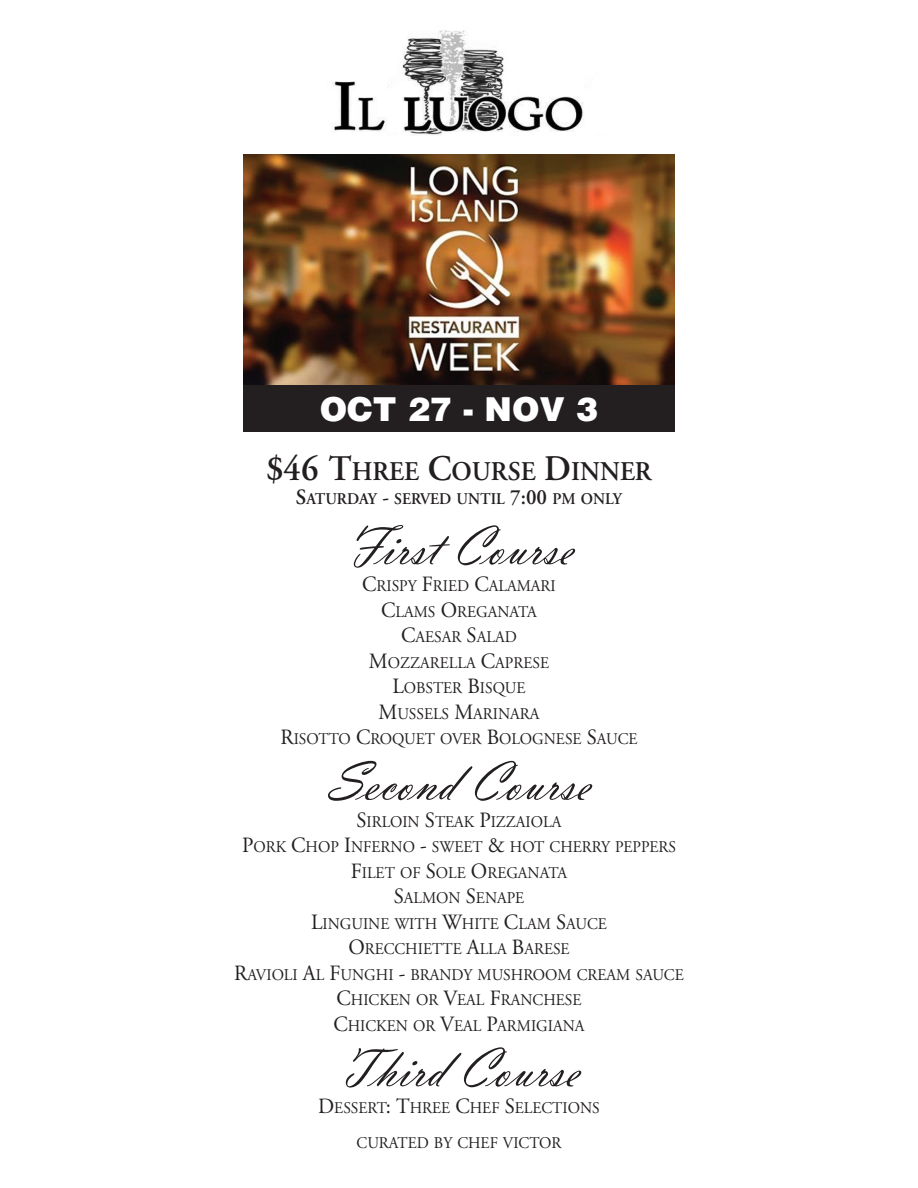
<style>
.page{position:relative;width:918px;height:1188px;background:#fff}
.page>*{position:absolute;margin:0;border:0;box-sizing:border-box;transform-origin:0 0}
.t1{font:57px "Vladimir Scr D";color:#231f20;scale:.95 1}
.t2{font:900 33px "Helvetica";color:#fff}
.t3{font:600 27px "Adobe Garamond";color:#231f20;scale:.95 1}
.t4{font:16.35px/25.5px "Adobe Garamond";color:#231f20;text-align:center;scale:.95 1}
.t5{font:600 16.35px "Adobe Garamond";color:#231f20;scale:.95 1}
.s1{font-size:36px}
.s2{font-size:21.75px}
</style>
<div class="page">
<img style="left:332px;top:30px;width:251px;height:105px">
<img style="left:243px;top:154px;width:432px;height:232px">
<div style="left:243px;top:386px;width:432px;height:46px;background:#231f20"></div>
<h2 class="t2" style="left:320px;top:391px;width:280px">OCT 27 - NOV 3</h2>
<h3 class="t3" style="left:266px;top:461px;width:407px"><span class="s1">$46 T</span>HREE <span class="s1">C</span>OURSE <span class="s1">D</span>INNER</h3>
<p class="t5" style="left:296px;top:493px;width:345px"><span class="s2">S</span>ATURDAY <span class="s2">-</span> SERVED UNTIL <span class="s2">7:00</span> PM ONLY</p>
<h1 class="t1" style="left:345px;top:511px;width:242px">First Course</h1>
<p class="t4" style="left:280px;top:575px;width:377px"><span class="s2">C</span>RISPY <span class="s2">F</span>RIED <span class="s2">C</span>ALAMARI<br><span class="s2">C</span>LAMS <span class="s2">O</span>REGANATA<br><span class="s2">C</span>AESAR <span class="s2">S</span>ALAD<br><span class="s2">M</span>OZZARELLA <span class="s2">C</span>APRESE<br><span class="s2">L</span>OBSTER <span class="s2">B</span>ISQUE<br><span class="s2">M</span>USSELS <span class="s2">M</span>ARINARA<br><span class="s2">R</span>ISOTTO <span class="s2">C</span>ROQUET OVER <span class="s2">B</span>OLOGNESE <span class="s2">S</span>AUCE</p>
<h1 class="t1" style="left:328px;top:747px;width:278px">Second Course</h1>
<p class="t4" style="left:234px;top:810px;width:475px"><span class="s2">S</span>IRLOIN <span class="s2">S</span>TEAK <span class="s2">P</span>IZZAIOLA<br><span class="s2">P</span>ORK <span class="s2">C</span>HOP <span class="s2">I</span>NFERNO <span class="s2">-</span> SWEET <span class="s2">&amp;</span> HOT CHERRY PEPPERS<br><span class="s2">F</span>ILET OF <span class="s2">S</span>OLE <span class="s2">O</span>REGANATA<br><span class="s2">S</span>ALMON <span class="s2">S</span>ENAPE<br><span class="s2">L</span>INGUINE WITH <span class="s2">W</span>HITE <span class="s2">C</span>LAM <span class="s2">S</span>AUCE<br><span class="s2">O</span>RECCHIETTE <span class="s2">A</span>LLA <span class="s2">B</span>ARESE<br><span class="s2">R</span>AVIOLI <span class="s2">A</span>L <span class="s2">F</span>UNGHI <span class="s2">-</span> BRANDY MUSHROOM CREAM SAUCE<br><span class="s2">C</span>HICKEN OR <span class="s2">V</span>EAL <span class="s2">F</span>RANCHESE<br><span class="s2">C</span>HICKEN OR <span class="s2">V</span>EAL <span class="s2">P</span>ARMIGIANA</p>
<h1 class="t1" style="left:339px;top:1033px;width:255px">Third Course</h1>
<p class="t4" style="left:318px;top:1092px;width:298px;line-height:34.5px"><span class="s2">D</span>ESSERT<span class="s2">: T</span>HREE <span class="s2">C</span>HEF <span class="s2">S</span>ELECTIONS<br>CURATED BY CHEF VICTOR</p>
</div>
